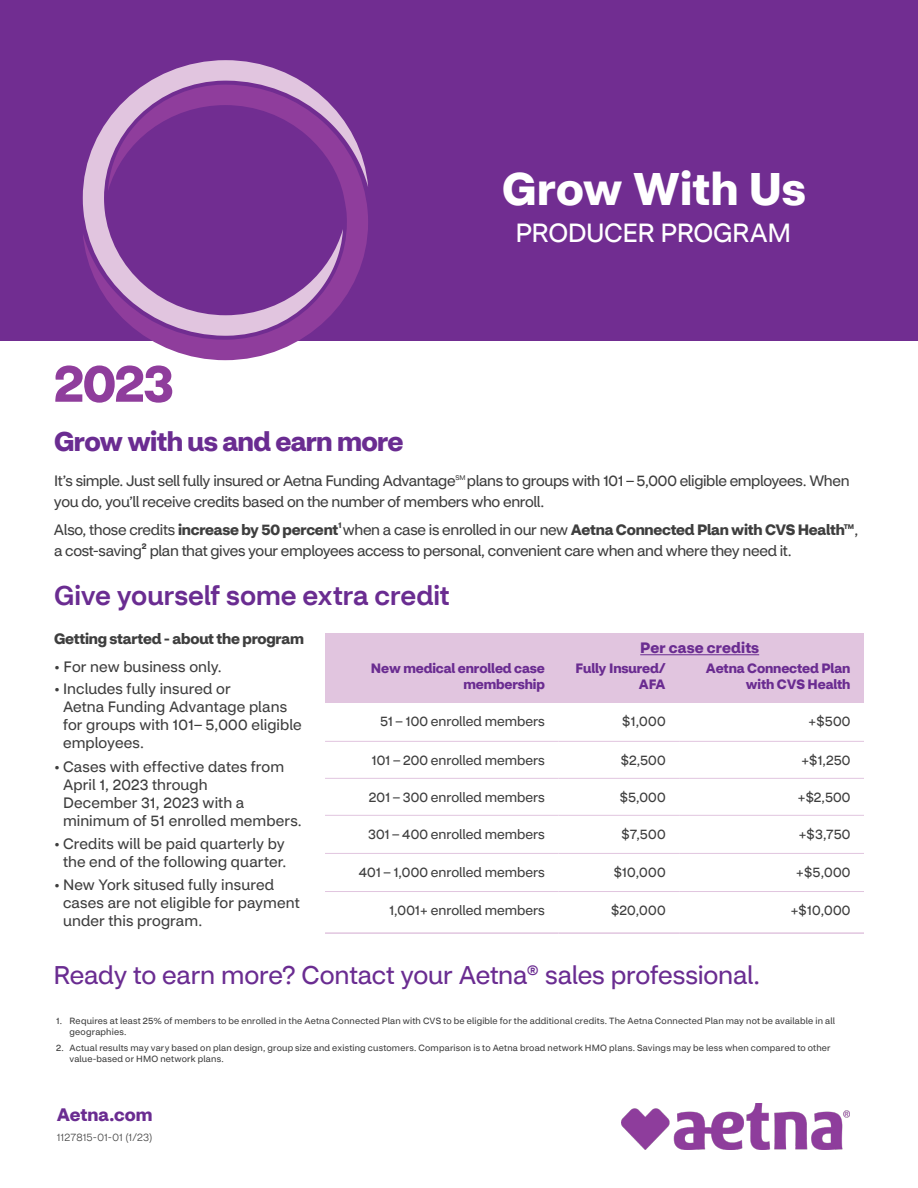
<style>
.page{position:relative;width:918px;height:1188px;background:#fff}
.page>*{position:absolute;margin:0;border:0;box-sizing:border-box;transform-origin:0 0}
.t1{font:700 51px "CVS Health Sans";color:#8f3d9c}
.t2{font:700 45.45px "CVS Health Sans";color:#fff}
.t3{font:500 27px "CVS Health Sans";color:#6a2c91}
.t4{font:700 27px "CVS Health Sans";letter-spacing:-.025em;color:#6a2c91}
.t5{font:26.1px "CVS Health Sans";letter-spacing:-.015em;color:#fff}
.t6{font:25.5px "CVS Health Sans";letter-spacing:-.01em;color:#6a2c91}
.t7{font:700 18px "CVS Health Sans";color:#6a2c91}
.t8{font:15px/18px "CVS Health Sans";color:#3e3e3e}
.t9{font:15px/21px "CVS Health Sans";letter-spacing:-.02em;color:#3e3e3e}
.t10{font:700 15px "CVS Health Sans";letter-spacing:-.015em;color:#3e3e3e}
.t11{font:15px "CVS Health Sans";letter-spacing:-.025em;color:#3e3e3e}
.t12{font:700 15px "CVS Health Sans";letter-spacing:.01em;color:#6a2c91}
.t13{font:13.5px "CVS Health Sans";color:#3e3e3e}
.t14{font:700 13.5px/16.2px "CVS Health Sans";letter-spacing:-.01em;color:#6a2c91;text-align:right}
.t15{font:300 10.5px "CVS Health Sans";letter-spacing:.015em;color:#3e3e3e}
.t16{font:9px/10.8px "CVS Health Sans";letter-spacing:.02em;color:#3e3e3e}
.t17{font:700 8.1px "CVS Health Sans";color:#3e3e3e}
.t18{font:6.75px "CVS Health Sans";color:#3e3e3e}
.t19{font:700 6.75px "CVS Health Sans";color:#3e3e3e}
.s1{font-weight:400}
</style>
<div class="page">
<div style="left:325px;top:633px;width:233px;height:70px;background:#e1c5df"></div>
<div style="left:558px;top:633px;width:121px;height:70px;background:#e1c5df"></div>
<div style="left:679px;top:633px;width:185px;height:70px;background:#e1c5df"></div>
<hr style="left:325px;top:741px;width:233px;height:1px;background:#e1c5df">
<hr style="left:558px;top:741px;width:121px;height:1px;background:#e1c5df">
<hr style="left:679px;top:741px;width:185px;height:1px;background:#e1c5df">
<hr style="left:325px;top:778px;width:233px;height:1px;background:#e1c5df">
<hr style="left:558px;top:778px;width:121px;height:1px;background:#e1c5df">
<hr style="left:679px;top:778px;width:185px;height:1px;background:#e1c5df">
<hr style="left:325px;top:815px;width:233px;height:1px;background:#e1c5df">
<hr style="left:558px;top:815px;width:121px;height:1px;background:#e1c5df">
<hr style="left:679px;top:815px;width:185px;height:1px;background:#e1c5df">
<hr style="left:325px;top:853px;width:233px;height:1px;background:#e1c5df">
<hr style="left:558px;top:853px;width:121px;height:1px;background:#e1c5df">
<hr style="left:679px;top:853px;width:185px;height:1px;background:#e1c5df">
<hr style="left:325px;top:891px;width:233px;height:1px;background:#e1c5df">
<hr style="left:558px;top:891px;width:121px;height:1px;background:#e1c5df">
<hr style="left:679px;top:891px;width:185px;height:1px;background:#e1c5df">
<hr style="left:325px;top:932px;width:233px;height:2px;background:#e1c5df">
<hr style="left:558px;top:932px;width:121px;height:2px;background:#e1c5df">
<hr style="left:679px;top:932px;width:185px;height:2px;background:#e1c5df">
<hr style="left:640px;top:654px;width:119px;height:1px;background:#6a2c91">
<div style="left:0;top:0;width:918px;height:341px;background:#712d91"></div>
<svg style="left:144px;top:60px;width:163px;height:25px;fill:#e1c5df"></svg>
<svg style="left:83px;top:85px;width:285px;height:275px"></svg>
<img style="left:621px;top:1104px;width:229px;height:45px">
<h1 class="t2" style="left:502px;top:160px;width:305px">Grow With Us</h1>
<h1 class="t5" style="left:515px;top:217px;width:277px">PRODUCER PROGRAM</h1>
<p class="t1" style="left:54px;top:352px;width:121px">2023</p>
<h2 class="t4" style="left:54px;top:425px;width:351px">Grow with us and earn more</h2>
<p class="t11" style="left:54px;top:472px;width:403px">It’s simple. Just sell fully insured or Aetna Funding Advantage</p>
<p class="t18" style="left:455px;top:474px;width:12px">SM</p>
<p class="t9" style="left:54px;top:471px;width:797px;text-indent:413px">plans to groups with 101 – 5,000 eligible employees. When you do, you’ll receive credits based on the number of members who enroll.</p>
<p class="t10" style="left:54px;top:520px;width:792px"><span class="s1">Also, those credits</span> increase by 50 percent <span class="s1">when a case is enrolled in our new</span> Aetna Connected Plan with CVS Health</p>
<p class="t17" style="left:338px;top:520px;width:5px">1</p>
<p class="t19" style="left:844px;top:522px;width:12px">TM</p>
<p class="t8" style="left:855px;top:521px;width:5px">,</p>
<p class="t9" style="left:54px;top:540px;width:89px">a cost-saving</p>
<p class="t17" style="left:142px;top:541px;width:6px">2</p>
<p class="t9" style="left:150px;top:540px;width:643px">plan that gives your employees access to personal, convenient care when and where they need it.</p>
<h2 class="t3" style="left:54px;top:579px;width:397px">Give yourself some extra credit</h2>
<h3 class="t10" style="left:54px;top:629px;width:251px">Getting started - about the program</h3>
<p class="t8" style="left:54px;top:658px;width:169px">• For new business only.</p>
<p class="t8" style="left:63px;top:680px;width:240px;text-indent:-9px">• Includes fully insured or<br>Aetna Funding Advantage plans for groups with 101– 5,000 eligible employees.</p>
<p class="t8" style="left:63px;top:757px;width:240px;text-indent:-9px">• Cases with effective dates from<br>April 1, 2023 through<br>December 31, 2023 with a minimum of 51 enrolled members.</p>
<p class="t8" style="left:54px;top:835px;width:234px;text-align:right">• Credits will be paid quarterly by the end of the following quarter.</p>
<p class="t8" style="left:63px;top:876px;width:238px;text-indent:-9px">• New York sitused fully insured cases are not eligible for payment under this program.</p>
<p class="t12" style="left:640px;top:638px;width:120px">Per case credits</p>
<p class="t14" style="left:576px;top:660px;width:92px">Fully Insured/<br>AFA</p>
<p class="t14" style="left:706px;top:660px;width:146px">Aetna Connected Plan with CVS Health</p>
<p class="t14" style="left:371px;top:660px;width:175px">New medical enrolled case membership</p>
<p class="t13" style="left:380px;top:713px;width:166px">51 – 100 enrolled members</p>
<p class="t13" style="left:622px;top:713px;width:45px">$1,000</p>
<p class="t13" style="left:808px;top:713px;width:44px">+$500</p>
<p class="t13" style="left:372px;top:752px;width:175px">101 – 200 enrolled members</p>
<p class="t13" style="left:621px;top:752px;width:46px">$2,500</p>
<p class="t13" style="left:801px;top:752px;width:51px">+$1,250</p>
<p class="t13" style="left:369px;top:789px;width:177px">201 – 300 enrolled members</p>
<p class="t13" style="left:620px;top:789px;width:47px">$5,000</p>
<p class="t13" style="left:798px;top:789px;width:54px">+$2,500</p>
<p class="t13" style="left:368px;top:826px;width:178px">301 – 400 enrolled members</p>
<p class="t13" style="left:622px;top:826px;width:46px">$7,500</p>
<p class="t13" style="left:798px;top:826px;width:54px">+$3,750</p>
<p class="t13" style="left:359px;top:864px;width:188px">401 – 1,000 enrolled members</p>
<p class="t13" style="left:614px;top:864px;width:53px">$10,000</p>
<p class="t13" style="left:796px;top:864px;width:56px">+$5,000</p>
<p class="t13" style="left:389px;top:902px;width:157px">1,001+ enrolled members</p>
<p class="t13" style="left:611px;top:902px;width:56px">$20,000</p>
<p class="t13" style="left:790px;top:902px;width:62px">+$10,000</p>
<h2 class="t6" style="left:53px;top:960px;width:708px">Ready to earn more? Contact your Aetna® sales professional.</h2>
<p class="t16" style="left:70px;top:1015px;width:767px;text-indent:-14px">1. Requires at least 25% of members to be enrolled in the Aetna Connected Plan with CVS to be eligible for the additional credits. The Aetna Connected Plan may not be available in all geographies.</p>
<p class="t16" style="left:70px;top:1042px;width:763px;text-indent:-14px">2. Actual results may vary based on plan design, group size and existing customers. Comparison is to Aetna broad network HMO plans. Savings may be less when compared to other value-based or HMO network plans.</p>
<p class="t7" style="left:57px;top:1103px;width:97px">Aetna.com</p>
<p class="t15" style="left:57px;top:1131px;width:97px">1127815-01-01 (1/23)</p>
</div>
